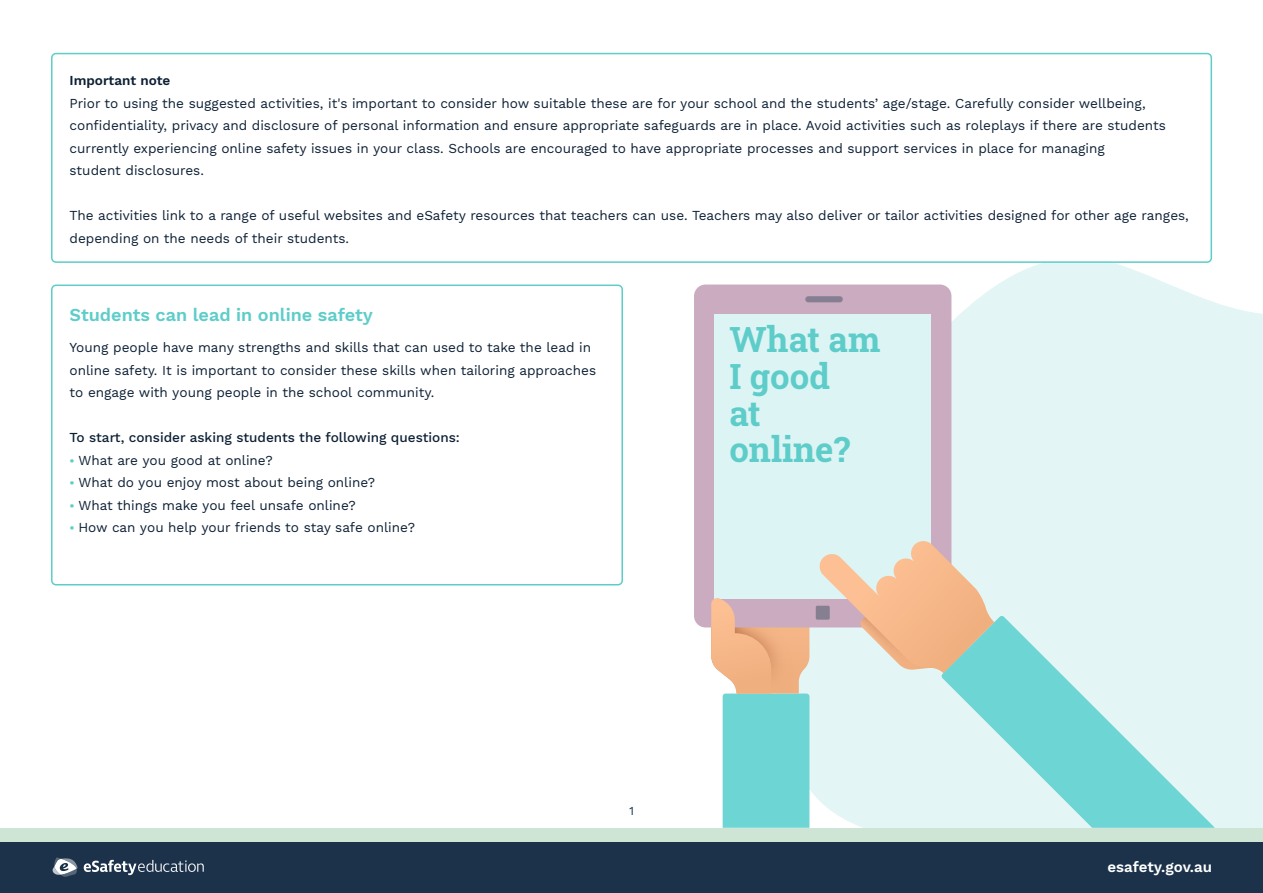
<style>
.page{position:relative;width:1263px;height:893px;background:#fff}
.page>*{position:absolute;margin:0;border:0;box-sizing:border-box;transform-origin:0 0}
.t1{font:700 34.65px/36.6px "Roboto Slab";color:#5ecdc9}
.t2{font:600 18px "Work Sans";color:#5ecdc9}
.t3{font:600 18px "Work Sans";color:#fff}
.t4{font:600 15px "Work Sans";color:#fff}
.t5{font:13.5px/22.5px "Work Sans";color:#0c1f34}
.t6{font:500 13.5px "Work Sans";color:#0c1f34}
.t7{font:600 13.5px "Work Sans";color:#0c1f34}
.t8{font:12px "Work Sans";color:#1b324a}
.s1{font-weight:600;font-size:12px;color:#5ecdc9}
</style>
<div class="page">
<div style="left:0;top:828px;width:1263px;height:19px;background:#cee5d5"></div>
<div style="left:0;top:842px;width:1263px;height:51px;background:#1b324a"></div>
<svg style="left:84px;top:860px;width:120px;height:15px"></svg>
<svg style="left:53px;top:857px;width:25px;height:20px"></svg>
<svg style="left:773px;top:263px;width:490px;height:565px;background:#e5f5f5"></svg>
<div style="left:51px;top:285px;width:572px;height:300px;border:2px solid #5ecdc9;border-radius:4px"></div>
<div style="left:51px;top:53px;width:1161px;height:210px;border:2px solid #5ecdc9;border-radius:4px"></div>
<div style="left:694px;top:285px;width:257px;height:342px;background:#caabc0;border-radius:11px"></div>
<div style="left:714px;top:314px;width:217px;height:284px;background:#ddf4f4"></div>
<div style="left:805px;top:296px;width:38px;height:6px;background:#867e91;border-radius:3px"></div>
<div style="left:816px;top:606px;width:14px;height:14px;background:#867e91;border-radius:2px"></div>
<svg style="left:711px;top:598px;width:98px;height:230px"></svg>
<svg style="left:941px;top:616px;width:274px;height:212px;background:#b5e8e7"></svg>
<svg style="left:818px;top:541px;width:176px;height:132px"></svg>
<p class="t7" style="left:70px;top:73px;width:102px">Important note</p>
<p class="t5" style="left:70px;top:93px;width:1098px">Prior to using the suggested activities, it's important to consider how suitable these are for your school and the students’ age/stage. Carefully consider wellbeing, confidentiality, privacy and disclosure of personal information and ensure appropriate safeguards are in place. Avoid activities such as roleplays if there are students currently experiencing online safety issues in your class. Schools are encouraged to have appropriate processes and support services in place for managing<br>student disclosures.</p>
<p class="t5" style="left:70px;top:205px;width:1121px">The activities link to a range of useful websites and eSafety resources that teachers can use. Teachers may also deliver or tailor activities designed for other age ranges, depending on the needs of their students.</p>
<h2 class="t2" style="left:70px;top:305px;width:305px">Students can lead in online safety</h2>
<p class="t5" style="left:70px;top:337px;width:528px">Young people have many strengths and skills that can used to take the lead in online safety. It is important to consider these skills when tailoring approaches to engage with young people in the school community.</p>
<p class="t6" style="left:70px;top:430px;width:392px">To start, consider asking students the following questions:</p>
<p class="t5" style="left:70px;top:450px;width:205px"><span class="s1">•</span> What are you good at online?</p>
<p class="t5" style="left:70px;top:472px;width:307px"><span class="s1">•</span> What do you enjoy most about being online?</p>
<p class="t5" style="left:70px;top:495px;width:288px"><span class="s1">•</span> What things make you feel unsafe online?</p>
<p class="t5" style="left:70px;top:517px;width:347px"><span class="s1">•</span> How can you help your friends to stay safe online?</p>
<h1 class="t1" style="left:729px;top:320px;width:153px">What am<br>I good<br>at online?</h1>
<p class="t8" style="left:629px;top:803px;width:6px">1</p>
<h2 class="t3" style="left:1086px;top:855px;width:127px">esafety.gov.au</h2>
<p class="t4" style="left:1107px;top:858px;width:106px">esafety.gov.au</p>
</div>
